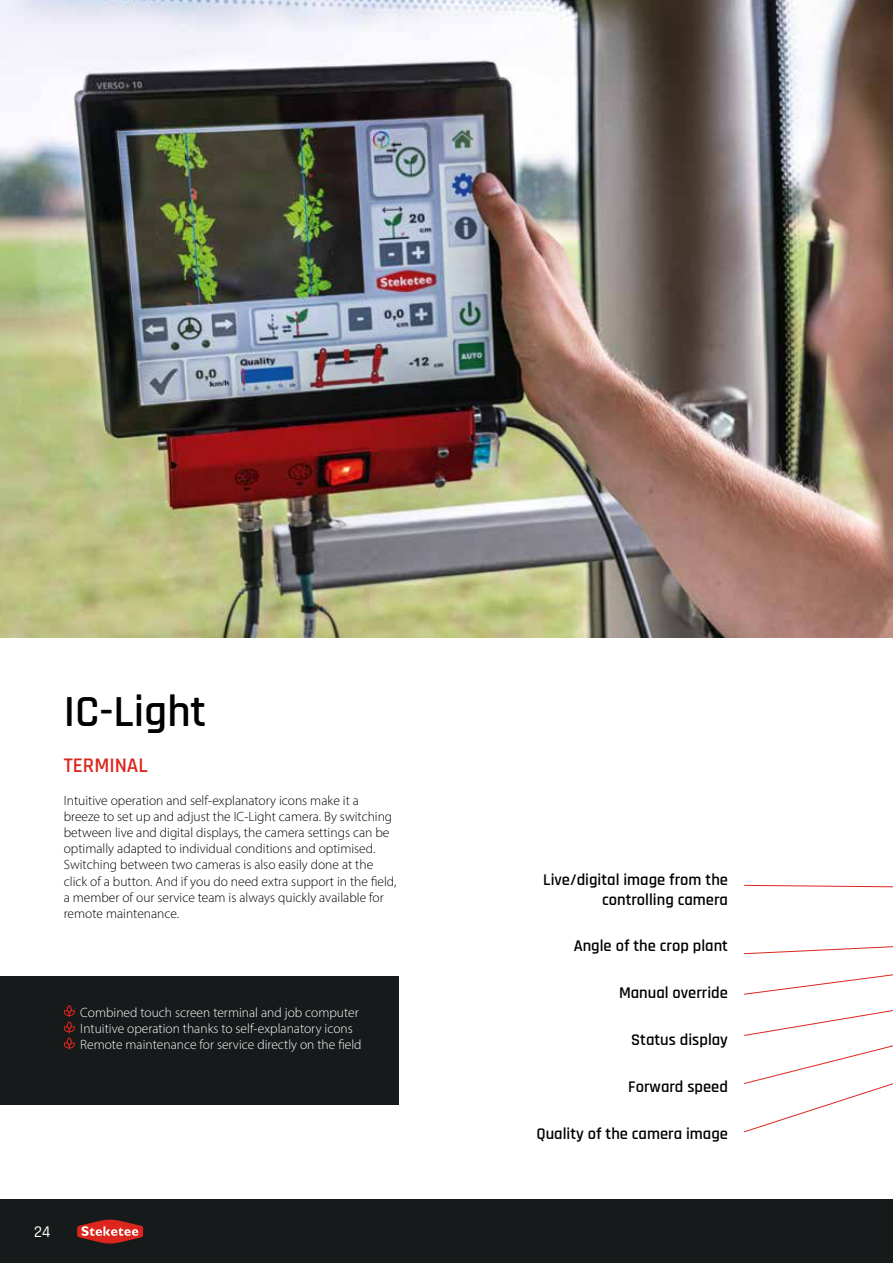
<style>
.page{position:relative;width:893px;height:1263px;background:#fff}
.page>*{position:absolute;margin:0;border:0;box-sizing:border-box;transform-origin:0 0}
.t1{font:600 45px "Rajdhani";color:#000}
.t2{font:600 21px "Rajdhani";color:#dc261d}
.t3{font:600 16.5px/19.8px "Rajdhani";color:#000;text-align:right}
.t4{font:500 16.5px "Rajdhani";color:#fff}
.t5{font:300 13.5px/16.2px "Myriad Pro";color:#000}
.t6{font:300 13.5px/16.2px "Myriad Pro";color:#fff}
</style>
<div class="page">
<div style="left:0;top:976px;width:399px;height:128px;background:#161a1b"></div>
<div style="left:0;top:1199px;width:893px;height:64px;background:#161a1b"></div>
<img style="left:0;top:0;width:893px;height:638px">
<svg style="left:64px;top:1005px;width:11px;height:44px"></svg>
<svg style="left:744px;top:885px;width:149px;height:3px"></svg>
<svg style="left:744px;top:946px;width:149px;height:187px"></svg>
<svg style="left:77px;top:1219px;width:66px;height:24px"></svg>
<h1 class="t1" style="left:64px;top:685px;width:144px">IC-Light</h1>
<h2 class="t2" style="left:64px;top:753px;width:86px">TERMINAL</h2>
<p class="t5" style="left:64px;top:792px;width:334px">Intuitive operation and self-explanatory icons make it a breeze to set up and adjust the IC-Light camera. By switching between live and digital displays, the camera settings can be optimally adapted to individual conditions and optimised.<br>Switching between two cameras is also easily done at the click of a button. And if you do need extra support in the field, a member of our service team is always quickly available for remote maintenance.</p>
<p class="t6" style="left:80px;top:1004px;width:283px">Combined touch screen terminal and job computer<br>Intuitive operation thanks to self-explanatory icons<br>Remote maintenance for service directly on the field</p>
<p class="t4" style="left:34px;top:1222px;width:18px">24</p>
<p class="t3" style="left:543px;top:870px;width:186px">Live/digital image from the controlling camera</p>
<p class="t3" style="left:574px;top:937px;width:156px">Angle of the crop plant</p>
<p class="t3" style="left:619px;top:983px;width:110px">Manual override</p>
<p class="t3" style="left:631px;top:1030px;width:98px">Status display</p>
<p class="t3" style="left:628px;top:1077px;width:101px">Forward speed</p>
<p class="t3" style="left:536px;top:1124px;width:193px">Quality of the camera image</p>
</div>
